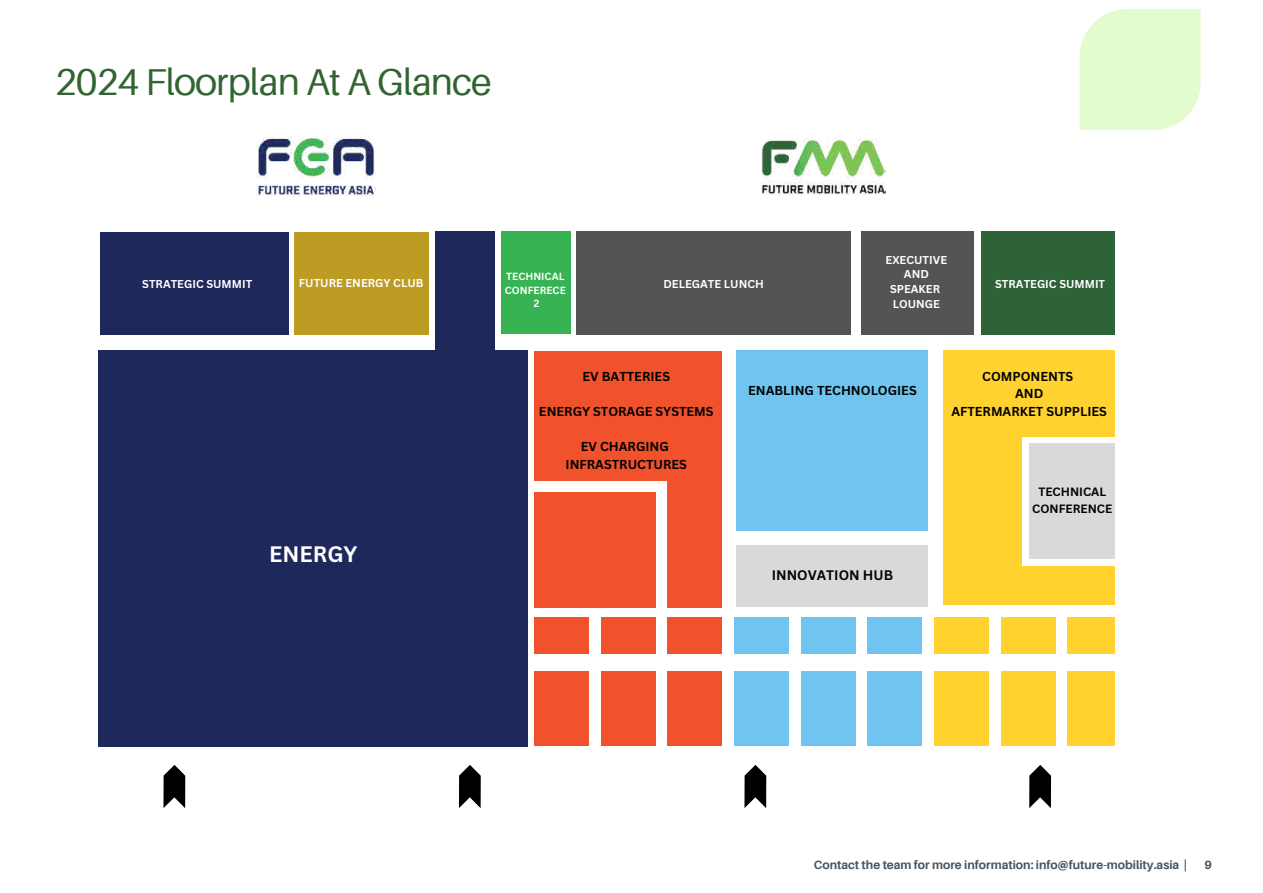
<style>
.page{position:relative;width:1263px;height:893px;background:#fff}
.page>*{position:absolute;margin:0;border:0;box-sizing:border-box;transform-origin:0 0}
.t1{font:37.5px "Aileron";letter-spacing:-.025em;color:#326432}
.t2{font:700 21.75px "Canva Sans";color:#fff}
.t3{font:700 13.5px "Canva Sans";color:#000204}
.t4{font:700 12.6px/17.5px "Canva Sans";color:#000;text-align:center}
.t5{font:700 12px "Aileron";color:#46545f}
.t6{font:700 11.7px/16.4px "Canva Sans";color:#000204;text-align:center}
.t7{font:700 11.1px/14.9px "Canva Sans";color:#fff;text-align:center}
.t8{font:700 10.05px/13.6px "Canva Sans";color:#fff;text-align:center}
</style>
<div class="page">
<div style="left:737px;top:350px;width:191px;height:180px;background:#6fc5f0"></div>
<div style="left:943px;top:350px;width:172px;height:86px;background:#ffd230"></div>
<div style="left:99px;top:350px;width:429px;height:396px;background:#1f285b"></div>
<div style="left:667px;top:457px;width:55px;height:150px;background:#f1522b"></div>
<div style="left:534px;top:351px;width:188px;height:130px;background:#f1522b"></div>
<div style="left:737px;top:545px;width:191px;height:62px;background:#d9d9d9"></div>
<div style="left:1029px;top:443px;width:86px;height:116px;background:#d9d9d9"></div>
<img style="left:256px;top:137px;width:121px;height:59px">
<img style="left:762px;top:139px;width:123px;height:55px">
<div style="left:100px;top:233px;width:189px;height:102px;background:#1f285b"></div>
<div style="left:294px;top:233px;width:135px;height:102px;background:#bc9c22"></div>
<div style="left:576px;top:231px;width:275px;height:104px;background:#545454"></div>
<div style="left:861px;top:231px;width:112px;height:104px;background:#545454"></div>
<div style="left:982px;top:231px;width:133px;height:104px;background:#2e6237"></div>
<div style="left:501px;top:231px;width:69px;height:102px;background:#38b353"></div>
<div style="left:435px;top:231px;width:60px;height:123px;background:#1f285b"></div>
<div style="left:534px;top:492px;width:121px;height:115px;background:#f1522b"></div>
<div style="left:734px;top:617px;width:55px;height:37px;background:#6fc5f0"></div>
<div style="left:734px;top:672px;width:55px;height:74px;background:#6fc5f0"></div>
<div style="left:943px;top:436px;width:79px;height:130px;background:#ffd230"></div>
<div style="left:943px;top:566px;width:172px;height:39px;background:#ffd230"></div>
<div style="left:801px;top:617px;width:54px;height:37px;background:#6fc5f0"></div>
<div style="left:801px;top:672px;width:54px;height:74px;background:#6fc5f0"></div>
<div style="left:867px;top:617px;width:55px;height:37px;background:#6fc5f0"></div>
<div style="left:867px;top:672px;width:55px;height:74px;background:#6fc5f0"></div>
<div style="left:934px;top:617px;width:55px;height:37px;background:#ffd230"></div>
<div style="left:934px;top:672px;width:55px;height:74px;background:#ffd230"></div>
<div style="left:1001px;top:617px;width:54px;height:37px;background:#ffd230"></div>
<div style="left:1001px;top:672px;width:54px;height:74px;background:#ffd230"></div>
<div style="left:1068px;top:617px;width:47px;height:37px;background:#ffd230"></div>
<div style="left:1068px;top:672px;width:47px;height:74px;background:#ffd230"></div>
<div style="left:667px;top:617px;width:55px;height:37px;background:#f1522b"></div>
<div style="left:667px;top:672px;width:55px;height:74px;background:#f1522b"></div>
<div style="left:601px;top:617px;width:54px;height:37px;background:#f1522b"></div>
<div style="left:601px;top:672px;width:54px;height:74px;background:#f1522b"></div>
<div style="left:534px;top:617px;width:54px;height:37px;background:#f1522b"></div>
<div style="left:534px;top:672px;width:54px;height:74px;background:#f1522b"></div>
<svg style="left:163px;top:765px;width:22px;height:43px"></svg>
<svg style="left:459px;top:765px;width:22px;height:43px"></svg>
<svg style="left:744px;top:765px;width:22px;height:43px"></svg>
<svg style="left:1029px;top:765px;width:22px;height:43px"></svg>
<svg style="left:1079px;top:9px;width:121px;height:121px;background:#e4fcd1"></svg>
<h1 class="t1" style="left:55px;top:62px;width:438px">2024 Floorplan At A Glance</h1>
<p class="t8" style="left:505px;top:270px;width:62px">TECHNICAL<br>CONFERECE<br>2</p>
<p class="t7" style="left:142px;top:276px;width:112px">STRATEGIC SUMMIT</p>
<p class="t7" style="left:299px;top:276px;width:126px">FUTURE ENERGY CLUB</p>
<p class="t7" style="left:663px;top:276px;width:102px">DELEGATE LUNCH</p>
<p class="t7" style="left:886px;top:252px;width:63px">EXECUTIVE<br>AND<br>SPEAKER<br>LOUNGE</p>
<p class="t7" style="left:995px;top:277px;width:112px">STRATEGIC SUMMIT</p>
<h2 class="t2" style="left:269px;top:541px;width:90px">ENERGY</h2>
<p class="t4" style="left:582px;top:368px;width:89px">EV BATTERIES</p>
<p class="t4" style="left:539px;top:403px;width:176px">ENERGY STORAGE SYSTEMS</p>
<p class="t4" style="left:566px;top:438px;width:123px">EV CHARGING<br>INFRASTRUCTURES</p>
<p class="t4" style="left:748px;top:382px;width:170px">ENABLING TECHNOLOGIES</p>
<p class="t3" style="left:772px;top:567px;width:123px">INNOVATION HUB</p>
<p class="t4" style="left:951px;top:367px;width:157px">COMPONENTS<br>AND<br>AFTERMARKET SUPPLIES</p>
<p class="t6" style="left:1032px;top:484px;width:82px">TECHNICAL<br>CONFERENCE</p>
<p class="t5" style="left:814px;top:858px;width:375px">Contact the team for more information: info@future-mobility.asia |</p>
<p class="t5" style="left:1204px;top:858px;width:9px">9</p>
</div>
